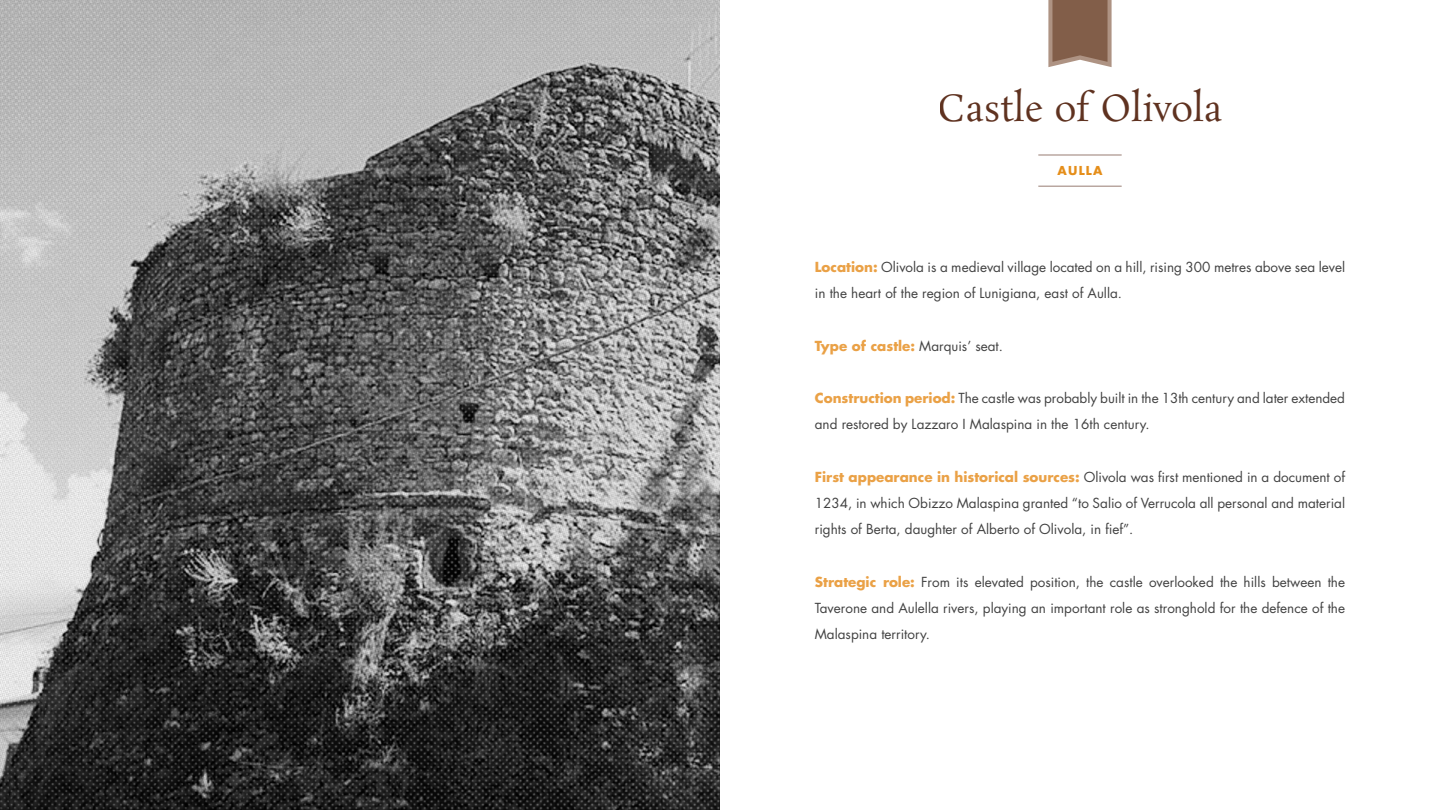
<style>
.page{position:relative;width:1440px;height:810px;background:#fff}
.page>*{position:absolute;margin:0;border:0;box-sizing:border-box;transform-origin:0 0}
.t1{font:36.6px "Rosarivo";color:#5f3220}
.t2{font:13.5px/26.2px "Futura Std";color:#424242}
.t3{font:700 13.5px "Futura Std";color:#eaa146}
.t4{font:700 12px "Futura Std";letter-spacing:.1em;color:#e58e1a}
.s1{font-weight:700;color:#eaa146}
.s2{font-weight:400;color:#424242}
</style>
<div class="page">
<img style="left:0;top:0;width:720px;height:810px">
<svg style="left:1048px;top:0;width:64px;height:67px;background:#92725f"></svg>
<hr style="left:1038px;top:155px;width:84px;height:1px;background:#977c72">
<hr style="left:1038px;top:186px;width:84px;height:1px;background:#977c72">
<h1 class="t1" style="left:938px;top:85px;width:286px">Castle of Olivola</h1>
<p class="t4" style="left:1058px;top:163px;width:46px">aulla</p>
<p class="t2" style="left:815px;top:254px;width:532px"><span class="s1">Location:</span> Olivola is a medieval village located on a hill, rising 300 metres above sea level in the heart of the region of Lunigiana, east of Aulla.</p>
<p class="t3" style="left:815px;top:337px;width:190px">Type of castle: <span class="s2">Marquis’ seat.</span></p>
<p class="t2" style="left:815px;top:385px;width:532px"><span class="s1">Construction period:</span> The castle was probably built in the 13th century and later extended and restored by Lazzaro I Malaspina in the 16th century.</p>
<p class="t2" style="left:815px;top:464px;width:532px;text-align:justify"><span class="s1">First appearance in historical sources:</span> Olivola was first mentioned in a document of 1234, in which Obizzo Malaspina granted “to Salio of Verrucola all personal and material rights of Berta, daughter of Alberto of Olivola, in fief”.</p>
<p class="t2" style="left:815px;top:569px;width:532px;text-align:justify"><span class="s1">Strategic role:</span> From its elevated position, the castle overlooked the hills between the Taverone and Aulella rivers, playing an important role as stronghold for the defence of the Malaspina territory.</p>
</div>
